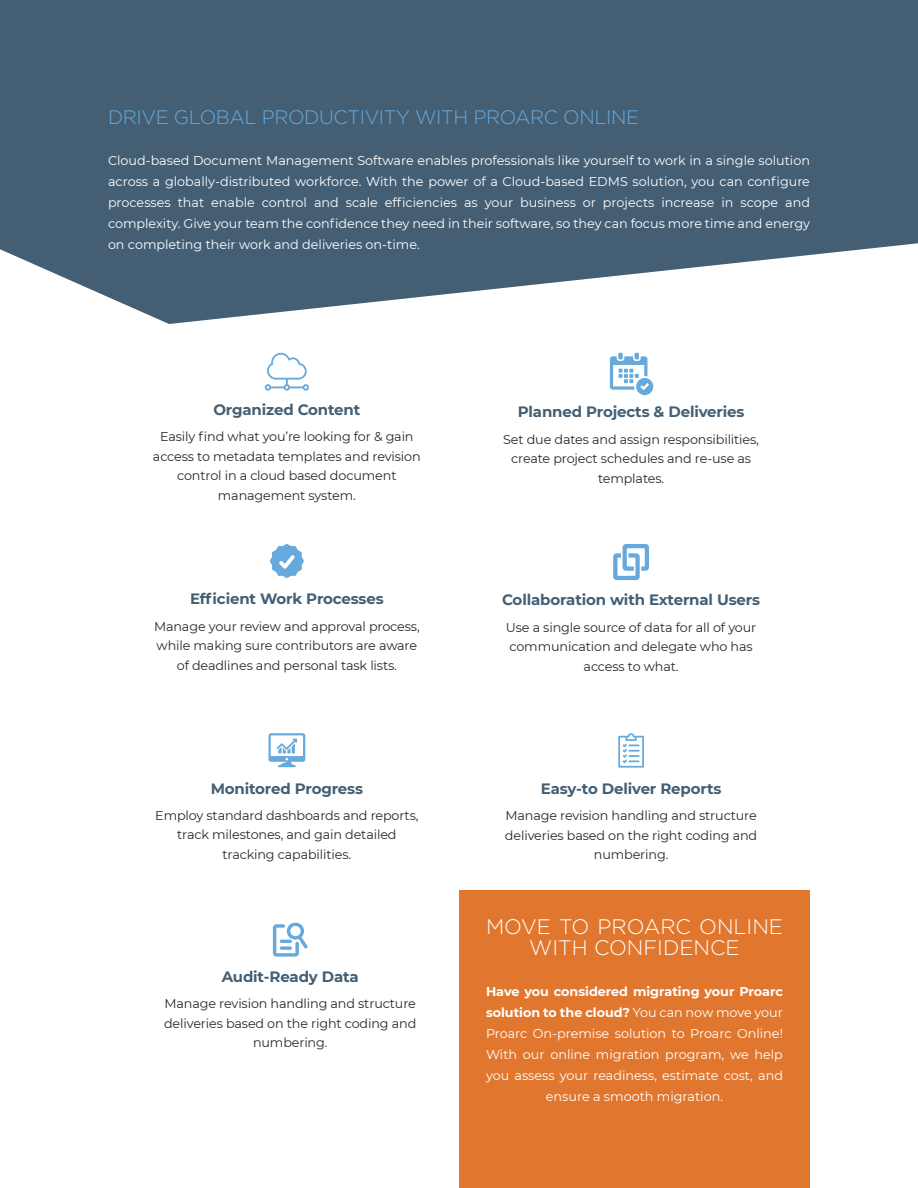
<style>
.page{position:relative;width:918px;height:1188px;background:#fff}
.page>*{position:absolute;margin:0;border:0;box-sizing:border-box;transform-origin:0 0}
.t1{font:300 21px/21px "Gotham";color:#fff;text-align:center}
.t2{font:300 19.5px "Gotham";letter-spacing:-.02em;color:#66a9dc}
.t3{font:700 15px "Montserrat";letter-spacing:-.01em;color:#445f74}
.t4{font:12.75px/19.5px "Montserrat";letter-spacing:-.01em;color:#292829;text-align:center}
.t5{font:12.75px/21px "Montserrat";color:#fff;text-align:justify}
.s1{font-weight:700}
</style>
<div class="page">
<div style="left:459px;top:891px;width:351px;height:297px;background:#e1772e"></div>
<svg style="left:0;top:0;width:917px;height:324px;background:#5a7285"></svg>
<svg style="left:917px;top:0;width:1px;height:244px"></svg>
<svg style="left:265px;top:353px;width:44px;height:38px"></svg>
<svg style="left:610px;top:353px;width:43px;height:42px"></svg>
<svg style="left:270px;top:544px;width:34px;height:34px"></svg>
<svg style="left:613px;top:544px;width:36px;height:36px"></svg>
<svg style="left:269px;top:733px;width:36px;height:34px"></svg>
<svg style="left:618px;top:733px;width:26px;height:35px"></svg>
<svg style="left:273px;top:922px;width:35px;height:35px"></svg>
<h2 class="t2" style="left:108px;top:104px;width:533px">DRIVE GLOBAL PRODUCTIVITY WITH PROARC ONLINE</h2>
<p class="t5" style="left:108px;top:149px;width:704px">Cloud-based Document Management Software enables professionals like yourself to work in a single solution across a globally-distributed workforce. With the power of a Cloud-based EDMS solution, you can configure processes that enable control and scale efficiencies as your business or projects increase in scope and complexity. Give your team the confidence they need in their software, so they can focus more time and energy on completing their work and deliveries on-time.</p>
<p class="t3" style="left:213px;top:399px;width:148px">Organized Content</p>
<p class="t4" style="left:153px;top:427px;width:269px">Easily find what you’re looking for &amp; gain access to metadata templates and revision control in a cloud based document management system.</p>
<p class="t3" style="left:190px;top:588px;width:195px">Efficient Work Processes</p>
<p class="t4" style="left:154px;top:616px;width:267px">Manage your review and approval process, while making sure contributors are aware of deadlines and personal task lists.</p>
<p class="t3" style="left:211px;top:778px;width:154px">Monitored Progress</p>
<p class="t4" style="left:155px;top:805px;width:265px">Employ standard dashboards and reports, track milestones, and gain detailed tracking capabilities.</p>
<p class="t3" style="left:222px;top:966px;width:139px">Audit-Ready Data</p>
<p class="t4" style="left:164px;top:994px;width:254px">Manage revision handling and structure deliveries based on the right coding and numbering.</p>
<p class="t3" style="left:518px;top:401px;width:228px">Planned Projects &amp; Deliveries</p>
<p class="t4" style="left:503px;top:429px;width:257px">Set due dates and assign responsibilities, create project schedules and re-use as templates.</p>
<p class="t3" style="left:502px;top:589px;width:260px">Collaboration with External Users</p>
<p class="t4" style="left:506px;top:617px;width:252px">Use a single source of data for all of your communication and delegate who has access to what.</p>
<p class="t3" style="left:541px;top:778px;width:182px">Easy-to Deliver Reports</p>
<p class="t4" style="left:505px;top:806px;width:254px">Manage revision handling and structure deliveries based on the right coding and numbering.</p>
<h1 class="t1" style="left:486px;top:915px;width:299px">MOVE TO PROARC ONLINE<br>WITH CONFIDENCE</h1>
<p class="t5" style="left:486px;top:981px;width:299px;text-align:center"><span class="s1">Have you considered migrating your Proarc solution to the cloud?</span> You can now move your Proarc On-premise solution to Proarc Online!<br>With our online migration program, we help you assess your readiness, estimate cost, and ensure a smooth migration.</p>
</div>
